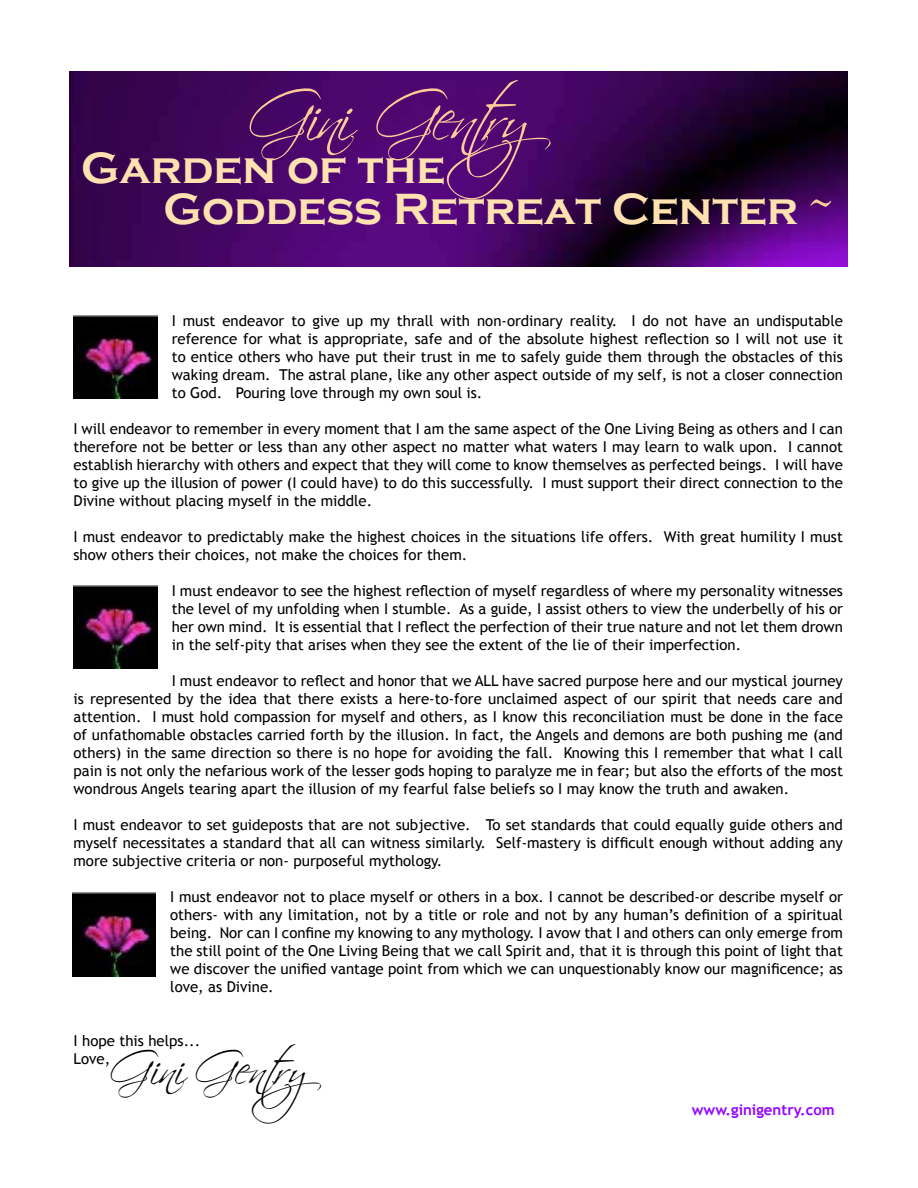
<style>
.page{position:relative;width:918px;height:1188px;background:#fff}
.page>*{position:absolute;margin:0;border:0;box-sizing:border-box;transform-origin:0 0}
.t1{font:67.5px "Scriptina";letter-spacing:-.065em;color:#ffcb98}
.t2{font:700 45px "Copperplate Gothic";color:#ffe2b0}
.t3{font:45px "Scriptina";letter-spacing:-.025em;color:#000}
.t4{font:15px/18px "Trebuchet MS";color:#000;text-align:justify}
.t5{font:700 15px "Trebuchet MS";color:#9505ff}
.s1{font-family:"Scriptina";font-weight:400;font-size:67.5px;color:#ffcb98}
</style>
<div class="page">
<img style="left:74px;top:315px;width:84px;height:84px">
<img style="left:74px;top:585px;width:84px;height:84px">
<img style="left:72px;top:892px;width:84px;height:84px">
<img style="left:69px;top:72px;width:779px;height:195px">
<h1 class="t1" style="left:248px;top:77px;width:359px">Gini Gentry</h1>
<h2 class="t2" style="left:81px;top:143px;width:366px">Garden of the</h2>
<h2 class="t2" style="left:164px;top:184px;width:670px">Goddess Retreat Center <span class="s1">~</span></h2>
<p class="t4" style="left:172px;top:312px;width:673px">I must endeavor to give up my thrall with non-ordinary reality. I do not have an undisputable reference for what is appropriate, safe and of the absolute highest reflection so I will not use it to entice others who have put their trust in me to safely guide them through the obstacles of this waking dream. The astral plane, like any other aspect outside of my self, is not a closer connection to God. Pouring love through my own soul is.</p>
<p class="t4" style="left:74px;top:420px;width:771px">I will endeavor to remember in every moment that I am the same aspect of the One Living Being as others and I can therefore not be better or less than any other aspect no matter what waters I may learn to walk upon. I cannot establish hierarchy with others and expect that they will come to know themselves as perfected beings. I will have to give up the illusion of power (I could have) to do this successfully. I must support their direct connection to the Divine without placing myself in the middle.</p>
<p class="t4" style="left:74px;top:528px;width:771px">I must endeavor to predictably make the highest choices in the situations life offers. With great humility I must show others their choices, not make the choices for them.</p>
<p class="t4" style="left:172px;top:582px;width:673px">I must endeavor to see the highest reflection of myself regardless of where my personality witnesses the level of my unfolding when I stumble. As a guide, I assist others to view the underbelly of his or her own mind. It is essential that I reflect the perfection of their true nature and not let them drown in the self-pity that arises when they see the extent of the lie of their imperfection.</p>
<p class="t4" style="left:74px;top:672px;width:771px;text-indent:98px">I must endeavor to reflect and honor that we ALL have sacred purpose here and our mystical journey is represented by the idea that there exists a here-to-fore unclaimed aspect of our spirit that needs care and attention. I must hold compassion for myself and others, as I know this reconciliation must be done in the face of unfathomable obstacles carried forth by the illusion. In fact, the Angels and demons are both pushing me (and others) in the same direction so there is no hope for avoiding the fall. Knowing this I remember that what I call pain is not only the nefarious work of the lesser gods hoping to paralyze me in fear; but also the efforts of the most wondrous Angels tearing apart the illusion of my fearful false beliefs so I may know the truth and awaken.</p>
<p class="t4" style="left:74px;top:816px;width:771px">I must endeavor to set guideposts that are not subjective. To set standards that could equally guide others and myself necessitates a standard that all can witness similarly. Self-mastery is difficult enough without adding any more subjective criteria or non- purposeful mythology.</p>
<p class="t4" style="left:170px;top:888px;width:674px">I must endeavor not to place myself or others in a box. I cannot be described-or describe myself or others- with any limitation, not by a title or role and not by any human’s definition of a spiritual being. Nor can I confine my knowing to any mythology. I avow that I and others can only emerge from the still point of the One Living Being that we call Spirit and, that it is through this point of light that we discover the unified vantage point from which we can unquestionably know our magnificence; as love, as Divine.</p>
<p class="t4" style="left:74px;top:1032px;width:128px">I hope this helps...<br>Love,</p>
<h2 class="t3" style="left:110px;top:1042px;width:249px">Gini Gentry</h2>
<p class="t5" style="left:692px;top:1100px;width:144px">www.ginigentry.com</p>
</div>
